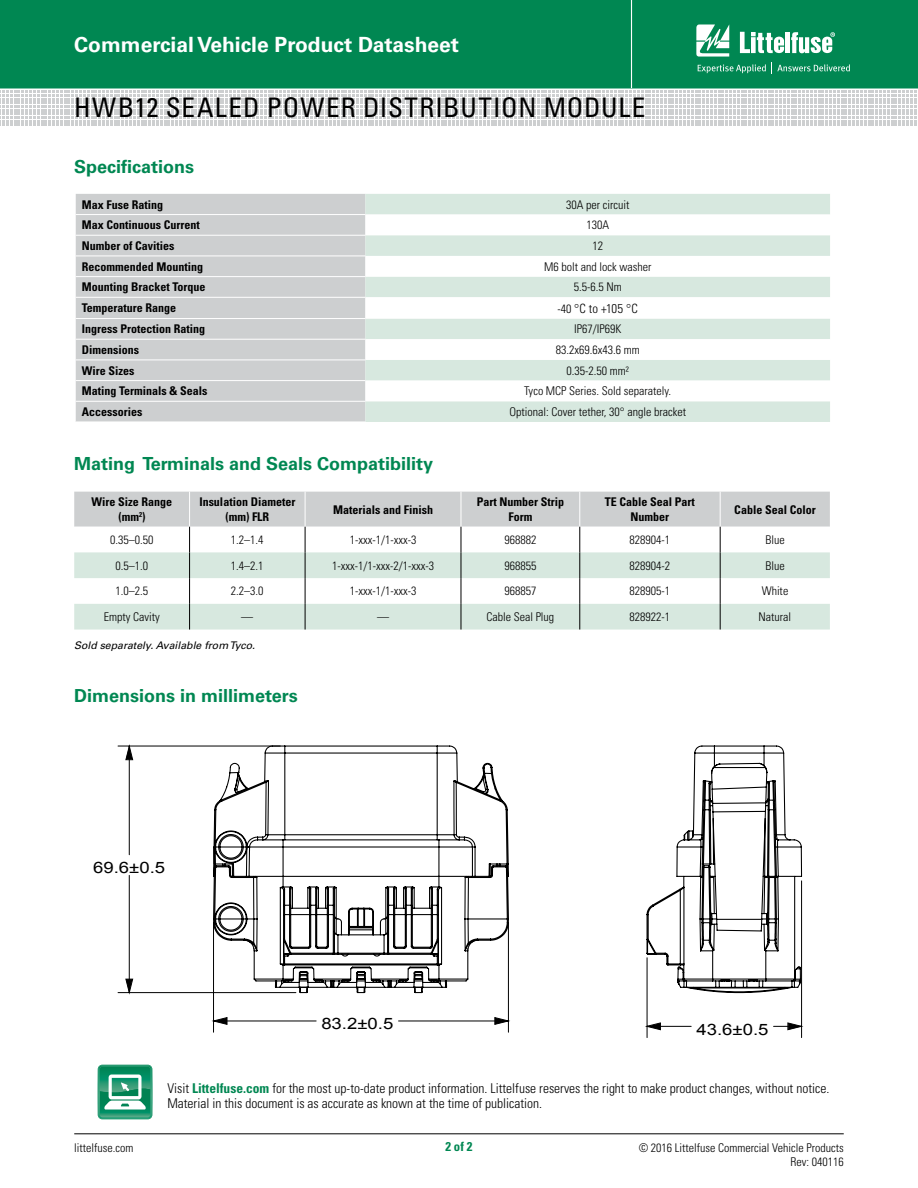
<style>
.page{position:relative;width:918px;height:1188px;background:#fff}
.page>*{position:absolute;margin:0;border:0;box-sizing:border-box;transform-origin:0 0}
.t1{font:condensed 27px "Univers LT Std";letter-spacing:.04em;color:#000}
.t2{font:700 21px "Univers LT Std";color:#fff}
.t3{font:700 18px "Univers LT Std";color:#008752}
.t4{font:15.75px "Arial";color:#000;scale:1.18 1}
.t5{font:300 condensed 13.5px/15px "Univers LT Std";color:#000}
.t6{font:300 condensed 12.75px "Univers LT Std";color:#000}
.t7{font:700 condensed 12.75px "Univers LT Std";color:#008752}
.t8{font:300 condensed 12px/13.5px "Univers LT Std";color:#000;text-align:right}
.t9{font:700 condensed 12px/14.4px "Univers LT Std";color:#000;text-align:center}
.t10{font:italic 10.5px "Univers LT Std";color:#000}
.s1{font-size:12px}
.s2{font-weight:700;color:#008752}
</style>
<div class="page">
<div style="left:0;top:0;width:918px;height:88px;background:#008752"></div>
<hr style="left:631px;top:0;width:1px;height:88px;background:#fff">
<hr style="left:74px;top:1134px;width:770px;height:1px;background:#000">
<svg style="left:0;top:91px;width:917px;height:35px"></svg>
<svg style="left:696px;top:24px;width:33px;height:33px"></svg>
<hr style="left:786px;top:32px;width:4px;height:21px;background:#fff">
<svg style="left:791px;top:32px;width:44px;height:21px"></svg>
<svg style="left:740px;top:32px;width:44px;height:21px"></svg>
<svg style="left:698px;top:64px;width:68px;height:9px"></svg>
<svg style="left:772px;top:63px;width:78px;height:11px"></svg>
<div style="left:76px;top:194px;width:289px;height:228px;background:#cdcfd0"></div>
<div style="left:365px;top:194px;width:465px;height:228px;background:#d7e8df"></div>
<svg style="left:365px;top:215px;width:465px;height:186px"></svg>
<hr style="left:76px;top:214px;width:289px;height:1px;background:#fff">
<hr style="left:76px;top:235px;width:289px;height:1px;background:#fff">
<hr style="left:76px;top:256px;width:289px;height:1px;background:#fff">
<hr style="left:76px;top:276px;width:289px;height:1px;background:#fff">
<hr style="left:76px;top:297px;width:289px;height:1px;background:#fff">
<hr style="left:76px;top:318px;width:289px;height:1px;background:#fff">
<hr style="left:76px;top:339px;width:289px;height:1px;background:#fff">
<hr style="left:76px;top:360px;width:289px;height:1px;background:#fff">
<hr style="left:76px;top:380px;width:289px;height:1px;background:#fff">
<hr style="left:76px;top:401px;width:289px;height:1px;background:#fff">
<svg style="left:98px;top:1065px;width:54px;height:54px"></svg>
<svg style="left:74px;top:492px;width:756px;height:138px"></svg>
<hr style="left:647px;top:1026px;width:44px;height:1px;background:#000">
<hr style="left:801px;top:881px;width:1px;height:157px;background:#000">
<hr style="left:647px;top:958px;width:1px;height:80px;background:#000">
<hr style="left:129px;top:875px;width:1px;height:118px;background:#000">
<hr style="left:129px;top:746px;width:1px;height:109px;background:#000">
<hr style="left:118px;top:992px;width:178px;height:1px;background:#000">
<hr style="left:118px;top:746px;width:162px;height:1px;background:#000">
<hr style="left:508px;top:923px;width:1px;height:109px;background:#000">
<hr style="left:213px;top:923px;width:1px;height:109px;background:#000">
<svg style="left:774px;top:1023px;width:28px;height:7px"></svg>
<svg style="left:647px;top:1023px;width:14px;height:7px"></svg>
<svg style="left:126px;top:979px;width:7px;height:14px"></svg>
<svg style="left:126px;top:746px;width:7px;height:13px"></svg>
<svg style="left:214px;top:1018px;width:294px;height:6px"></svg>
<svg style="left:212px;top:745px;width:591px;height:249px"></svg>
<h2 class="t2" style="left:74px;top:32px;width:386px">Commercial Vehicle Product Datasheet</h2>
<h1 class="t1" style="left:74px;top:91px;width:573px">HWB12 SEALED POWER DISTRIBUTION MODULE</h1>
<h3 class="t3" style="left:74px;top:157px;width:122px">Specifications</h3>
<p class="t9" style="left:82px;top:197px;width:83px">Max Fuse Rating</p>
<p class="t8" style="left:566px;top:198px;width:65px">30A per circuit</p>
<p class="t9" style="left:82px;top:218px;width:119px">Max Continuous Current</p>
<p class="t8" style="left:586px;top:218px;width:24px">130A</p>
<p class="t9" style="left:82px;top:238px;width:94px">Number of Cavities</p>
<p class="t8" style="left:592px;top:239px;width:12px">12</p>
<p class="t9" style="left:82px;top:259px;width:123px">Recommended Mounting</p>
<p class="t8" style="left:544px;top:260px;width:109px">M6 bolt and lock washer</p>
<p class="t9" style="left:82px;top:280px;width:125px">Mounting Bracket Torque</p>
<p class="t8" style="left:574px;top:280px;width:49px">5.5-6.5 Nm</p>
<p class="t9" style="left:82px;top:301px;width:96px">Temperature Range</p>
<p class="t6" style="left:558px;top:300px;width:82px"><span class="s1">-40</span> °C to +105 °C</p>
<p class="t9" style="left:82px;top:322px;width:125px">Ingress Protection Rating</p>
<p class="t8" style="left:574px;top:322px;width:49px">IP67/IP69K</p>
<p class="t9" style="left:82px;top:342px;width:59px">Dimensions</p>
<p class="t8" style="left:556px;top:343px;width:85px">83.2x69.6x43.6 mm</p>
<p class="t9" style="left:82px;top:363px;width:54px">Wire Sizes</p>
<p class="t8" style="left:567px;top:364px;width:64px">0.35-2.50 mm²</p>
<p class="t9" style="left:82px;top:384px;width:127px">Mating Terminals &amp; Seals</p>
<p class="t8" style="left:524px;top:384px;width:149px">Tyco MCP Series. Sold separately.</p>
<p class="t9" style="left:82px;top:404px;width:62px">Accessories</p>
<p class="t8" style="left:509px;top:405px;width:178px">Optional: Cover tether, 30° angle bracket</p>
<h3 class="t3" style="left:74px;top:454px;width:360px">Mating Terminals and Seals Compatibility</h3>
<p class="t9" style="left:92px;top:495px;width:82px">Wire Size Range (mm<sup>2</sup>)</p>
<p class="t9" style="left:199px;top:495px;width:97px">Insulation Diameter (mm) FLR</p>
<p class="t9" style="left:333px;top:502px;width:101px">Materials and Finish</p>
<p class="t9" style="left:477px;top:495px;width:89px">Part Number Strip<br>Form</p>
<p class="t9" style="left:605px;top:495px;width:92px">TE Cable Seal Part<br>Number</p>
<p class="t9" style="left:734px;top:502px;width:83px">Cable Seal Color</p>
<p class="t8" style="left:110px;top:533px;width:45px">0.35–0.50</p>
<p class="t8" style="left:231px;top:533px;width:34px">1.2–1.4</p>
<p class="t8" style="left:350px;top:533px;width:68px">1-xxx-1/1-xxx-3</p>
<p class="t8" style="left:504px;top:533px;width:33px">968882</p>
<p class="t8" style="left:630px;top:533px;width:42px">828904-1</p>
<p class="t8" style="left:765px;top:533px;width:21px">Blue</p>
<p class="t8" style="left:116px;top:559px;width:34px">0.5–1.0</p>
<p class="t8" style="left:231px;top:559px;width:34px">1.4–2.1</p>
<p class="t8" style="left:332px;top:559px;width:103px">1-xxx-1/1-xxx-2/1-xxx-3</p>
<p class="t8" style="left:504px;top:559px;width:33px">968855</p>
<p class="t8" style="left:630px;top:559px;width:42px">828904-2</p>
<p class="t8" style="left:765px;top:559px;width:21px">Blue</p>
<p class="t8" style="left:116px;top:584px;width:34px">1.0–2.5</p>
<p class="t8" style="left:231px;top:584px;width:34px">2.2–3.0</p>
<p class="t8" style="left:350px;top:584px;width:68px">1-xxx-1/1-xxx-3</p>
<p class="t8" style="left:504px;top:584px;width:33px">968857</p>
<p class="t8" style="left:630px;top:584px;width:42px">828905-1</p>
<p class="t8" style="left:762px;top:584px;width:28px">White</p>
<p class="t8" style="left:104px;top:610px;width:57px">Empty Cavity</p>
<p class="t8" style="left:241px;top:610px;width:13px">—</p>
<p class="t8" style="left:377px;top:610px;width:13px">—</p>
<p class="t8" style="left:486px;top:610px;width:69px">Cable Seal Plug</p>
<p class="t8" style="left:630px;top:610px;width:42px">828922-1</p>
<p class="t8" style="left:759px;top:610px;width:34px">Natural</p>
<p class="t10" style="left:74px;top:639px;width:182px">Sold separately. Available from Tyco.</p>
<h3 class="t3" style="left:74px;top:685px;width:225px">Dimensions in millimeters</h3>
<h3 class="t4" style="left:93px;top:857px;width:63px">69.6±0.5</h3>
<h3 class="t4" style="left:321px;top:1013px;width:63px">83.2±0.5</h3>
<h3 class="t4" style="left:696px;top:1019px;width:63px">43.6±0.5</h3>
<p class="t5" style="left:167px;top:1081px;width:663px">Visit <span class="s2">Littelfuse.com</span> for the most up-to-date product information. Littelfuse reserves the right to make product changes, without notice.<br>Material in this document is as accurate as known at the time of publication.</p>
<p class="t8" style="left:74px;top:1141px;width:61px">littelfuse.com</p>
<p class="t7" style="left:445px;top:1139px;width:29px">2 of 2</p>
<p class="t8" style="left:639px;top:1141px;width:207px">© 2016 Littelfuse Commercial Vehicle Products<br>Rev: 040116</p>
</div>
